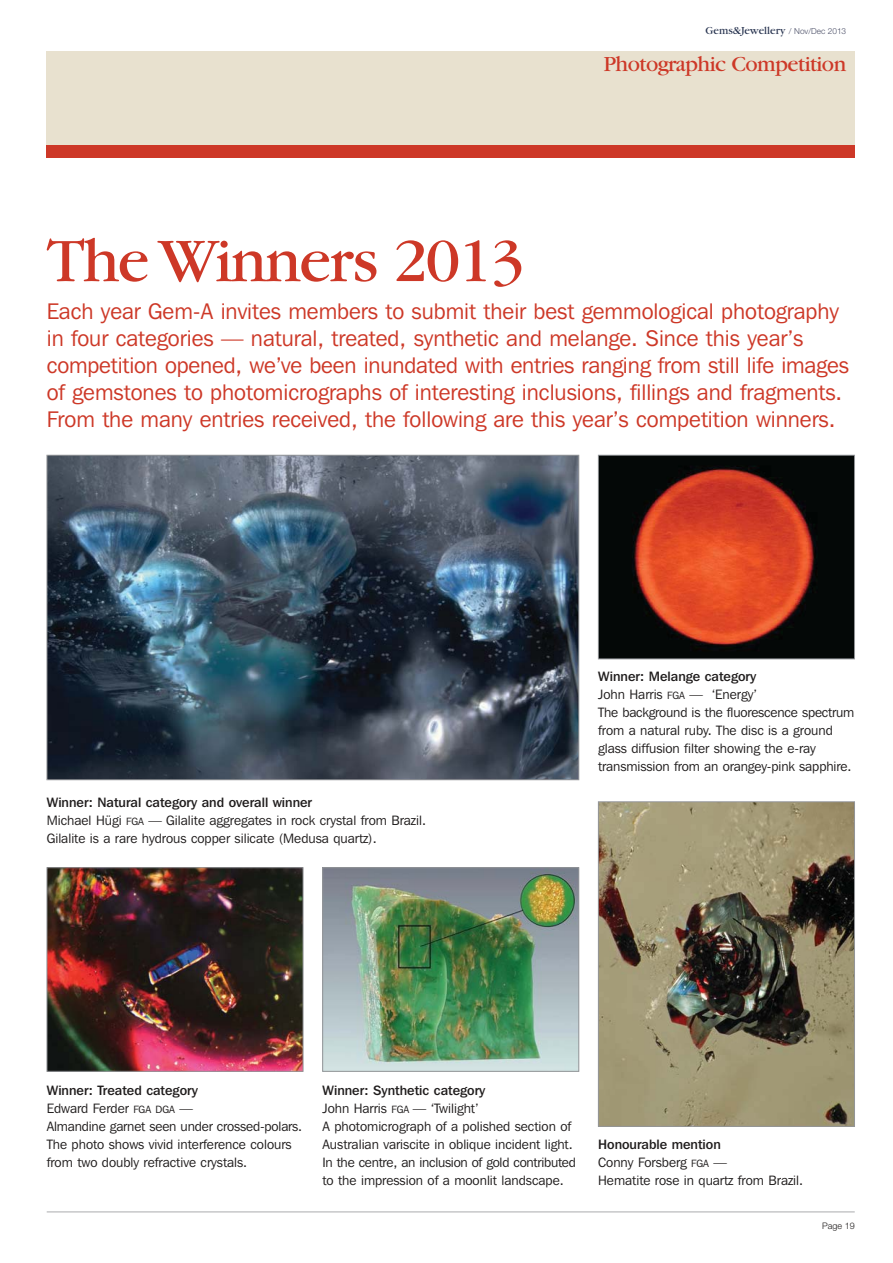
<style>
.page{position:relative;width:893px;height:1263px;background:#fff}
.page>*{position:absolute;margin:0;border:0;box-sizing:border-box;transform-origin:0 0}
.t1{font:64.5px "Garamond";letter-spacing:-.025em;color:#cd3827}
.t2{font:22.5px/27px "Franklin Gothic IT Cby BT";color:#cd3827}
.t3{font:22.5px "Garamond";letter-spacing:-.025em;color:#cd3827}
.t4{font:13.5px/18px "Franklin Gothic IT Cby BT";color:#201d1d}
.t5{font:11.25px "Garamond";color:#283450}
.t6{font:300 9px "Helvetica Neue";color:#201d1d}
.s1{font-family:"Helvetica Neue";font-weight:300;font-size:8.25px;color:#4a4e66}
.s2{font-weight:500}
.s3{font-size:10.5px}
</style>
<div class="page">
<div style="left:47px;top:51px;width:808px;height:94px;background:#e8e1cf"></div>
<div style="left:47px;top:145px;width:808px;height:12px;background:#cd3827"></div>
<hr style="left:47px;top:1211px;width:808px;height:2px;background:#c6c7c9">
<img style="left:49px;top:457px;width:528px;height:321px">
<img style="left:49px;top:869px;width:252px;height:201px">
<div style="left:47px;top:867px;width:256px;height:205px;border:1px solid #939598"></div>
<img style="left:324px;top:869px;width:253px;height:201px">
<div style="left:322px;top:867px;width:257px;height:205px;border:1px solid #939598"></div>
<img style="left:600px;top:457px;width:253px;height:200px">
<div style="left:598px;top:455px;width:257px;height:204px;border:1px solid #939598"></div>
<img style="left:600px;top:804px;width:253px;height:321px">
<div style="left:598px;top:802px;width:257px;height:325px;border:1px solid #939598"></div>
<p class="t5" style="left:706px;top:26px;width:142px">Gems&amp;Jewellery <span class="s1">/ Nov/Dec 2013</span></p>
<h2 class="t3" style="left:604px;top:56px;width:244px">Photographic Competition</h2>
<h1 class="t1" style="left:47px;top:238px;width:480px">The Winners 2013</h1>
<p class="t2" style="left:47px;top:300px;width:804px">Each year Gem-A invites members to submit their best gemmological photography in four categories — natural, treated, synthetic and melange. Since this year’s competition opened, we’ve been inundated with entries ranging from still life images of gemstones to photomicrographs of interesting inclusions, fillings and fragments.<br>From the many entries received, the following are this year’s competition winners.</p>
<p class="t4" style="left:47px;top:794px;width:381px"><span class="s2">Winner: Natural category and overall winner<br></span>Michael Hügi <span class="s3">FGA</span> — Gilalite aggregates in rock crystal from Brazil.<br>Gilalite is a rare hydrous copper silicate (Medusa quartz).</p>
<p class="t4" style="left:598px;top:668px;width:258px"><span class="s2">Winner: Melange category<br></span>John Harris <span class="s3">FGA</span> — ‘Energy’<br>The background is the fluorescence spectrum from a natural ruby. The disc is a ground glass diffusion filter showing the e-ray transmission from an orangey-pink sapphire.</p>
<p class="t4" style="left:47px;top:1082px;width:257px"><span class="s2">Winner: Treated category<br></span>Edward Ferder <span class="s3">FGA DGA</span> —<br>Almandine garnet seen under crossed-polars.<br>The photo shows vivid interference colours from two doubly refractive crystals.</p>
<p class="t4" style="left:322px;top:1082px;width:255px"><span class="s2">Winner: Synthetic category<br></span>John Harris <span class="s3">FGA</span> — ‘Twilight’<br>A photomicrograph of a polished section of Australian variscite in oblique incident light.<br>In the centre, an inclusion of gold contributed to the impression of a moonlit landscape.</p>
<p class="t4" style="left:598px;top:1136px;width:206px"><span class="s2">Honourable mention<br></span>Conny Forsberg <span class="s3">FGA</span> —<br>Hematite rose in quartz from Brazil.</p>
<p class="t6" style="left:822px;top:1223px;width:34px">Page 19</p>
</div>
